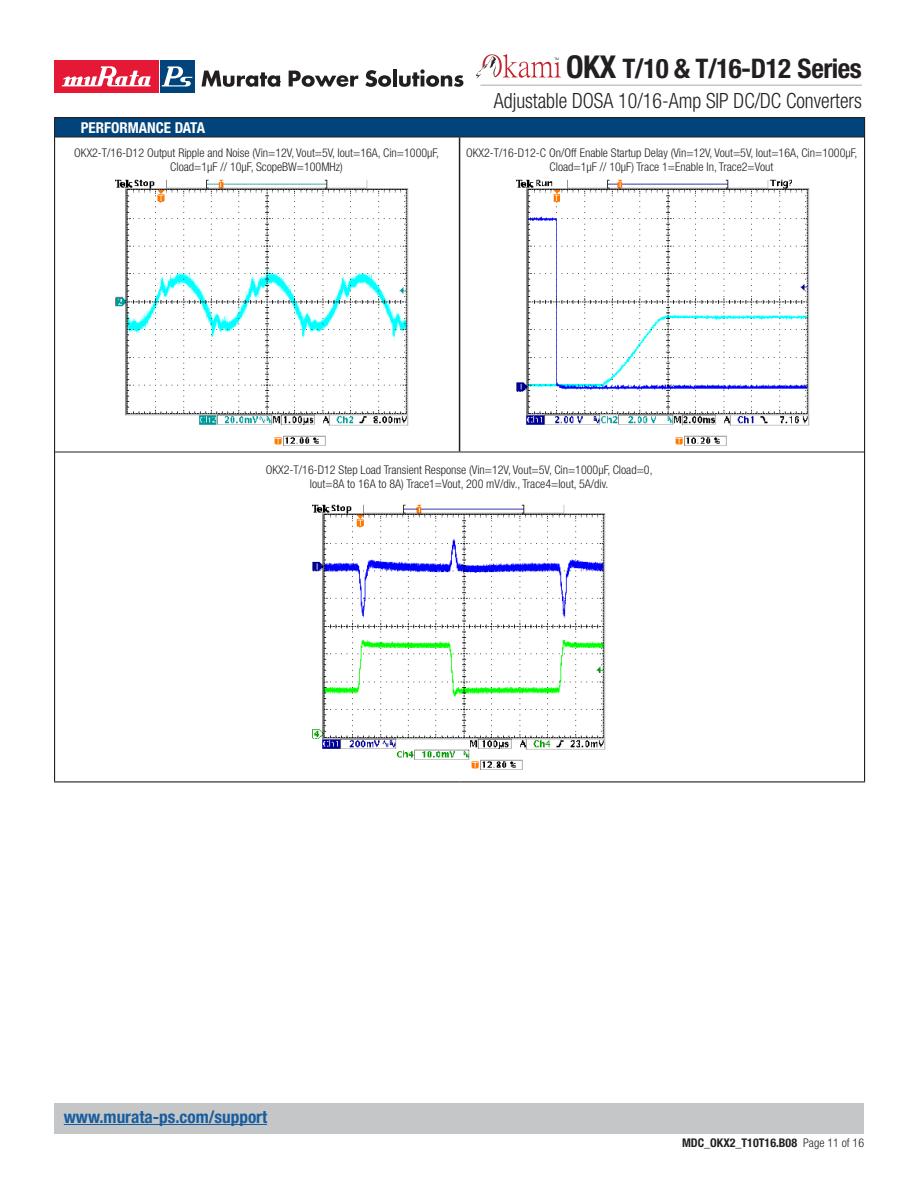
<style>
.page{position:relative;width:918px;height:1188px;background:#fff}
.page>*{position:absolute;margin:0;border:0;box-sizing:border-box;transform-origin:0 0}
.t1{font:700 condensed 27px "Helvetica Neue LT Std";letter-spacing:-.02em;color:#231f20}
.t2{font:300 condensed 21px "Helvetica Neue LT Std";color:#231f20;scale:.95 1}
.t3{font:700 condensed 17.25px "Helvetica Neue LT Std";color:#175d9e}
.t4{font:700 condensed 15px "Helvetica Neue LT Std";color:#fff}
.t5{font:300 condensed 12px/14.4px "Helvetica Neue LT Std";color:#231f20;text-align:center}
.t6{font:700 condensed 12px "Helvetica Neue LT Std";color:#231f20}
.s1{font-size:31.5px}
.s2{font-weight:300}
</style>
<div class="page">
<div style="left:55px;top:118px;width:810px;height:19px;background:#00447b"></div>
<svg style="left:55px;top:138px;width:809px;height:643px"></svg>
<hr style="left:54px;top:117px;width:406px;height:1px;background:#231f20">
<svg style="left:54px;top:118px;width:1px;height:19px"></svg>
<hr style="left:460px;top:117px;width:405px;height:1px;background:#231f20">
<svg style="left:864px;top:118px;width:1px;height:19px"></svg>
<hr style="left:54px;top:137px;width:1px;height:315px;background:#231f20">
<hr style="left:864px;top:137px;width:1px;height:315px;background:#231f20">
<hr style="left:54px;top:452px;width:1px;height:329px;background:#231f20">
<hr style="left:864px;top:452px;width:1px;height:329px;background:#231f20">
<hr style="left:54px;top:781px;width:406px;height:1px;background:#231f20">
<hr style="left:460px;top:781px;width:405px;height:1px;background:#231f20">
<hr style="left:459px;top:137px;width:1px;height:315px;background:#231f20">
<hr style="left:55px;top:137px;width:405px;height:1px;background:#231f20">
<hr style="left:460px;top:137px;width:404px;height:1px;background:#231f20">
<hr style="left:55px;top:452px;width:405px;height:1px;background:#231f20">
<hr style="left:460px;top:452px;width:404px;height:1px;background:#231f20">
<img style="left:116px;top:180px;width:292px;height:266px">
<img style="left:517px;top:180px;width:292px;height:266px">
<img style="left:313px;top:504px;width:292px;height:266px">
<div style="left:54px;top:1103px;width:810px;height:31px;background:#c5c6c8"></div>
<svg style="left:476px;top:54px;width:85px;height:24px"></svg>
<div style="left:54px;top:60px;width:104px;height:32px;background:#e51836"></div>
<svg style="left:62px;top:66px;width:89px;height:20px"></svg>
<div style="left:160px;top:60px;width:34px;height:32px;background:#00447b"></div>
<svg style="left:162px;top:66px;width:30px;height:21px"></svg>
<svg style="left:201px;top:71px;width:80px;height:16px"></svg>
<svg style="left:289px;top:71px;width:69px;height:16px"></svg>
<svg style="left:365px;top:70px;width:26px;height:17px"></svg>
<hr style="left:393px;top:69px;width:4px;height:17px;background:#231f20">
<svg style="left:399px;top:69px;width:64px;height:18px"></svg>
<hr style="left:480px;top:85px;width:382px;height:1px;background:#c5c6c8">
<hr style="left:64px;top:1124px;width:203px;height:1px;background:#175d9e">
<p class="t4" style="left:81px;top:118px;width:126px">PERFORMANCE DATA</p>
<p class="t5" style="left:74px;top:146px;width:366px">OKX2-T/16-D12 Output Ripple and Noise (Vin=12V, Vout=5V, Iout=16A, Cin=1000µF,<br>Cload=1µF // 10µF, ScopeBW=100MHz)</p>
<h1 class="t1" style="left:566px;top:52px;width:297px"><span class="s1">OKX</span> T/10 &amp; T/16-D12 Series</h1>
<h2 class="t2" style="left:494px;top:89px;width:389px">Adjustable DOSA 10/16-Amp SIP DC/DC Converters</h2>
<p class="t5" style="left:466px;top:146px;width:393px">OKX2-T/16-D12-C On/Off Enable Startup Delay (Vin=12V, Vout=5V, Iout=16A, Cin=1000µF,<br>Cload=1µF // 10µF) Trace 1=Enable In, Trace2=Vout</p>
<p class="t5" style="left:266px;top:462px;width:388px">OKX2-T/16-D12 Step Load Transient Response (Vin=12V, Vout=5V, Cin=1000µF, Cload=0,<br>Iout=8A to 16A to 8A) Trace1=Vout, 200 mV/div., Trace4=Iout, 5A/div.</p>
<h3 class="t3" style="left:64px;top:1106px;width:205px">www.murata-ps.com/support</h3>
<p class="t6" style="left:682px;top:1136px;width:184px">MDC_OKX2_T10T16.B08 <span class="s2">Page 11 of 16</span></p>
</div>
